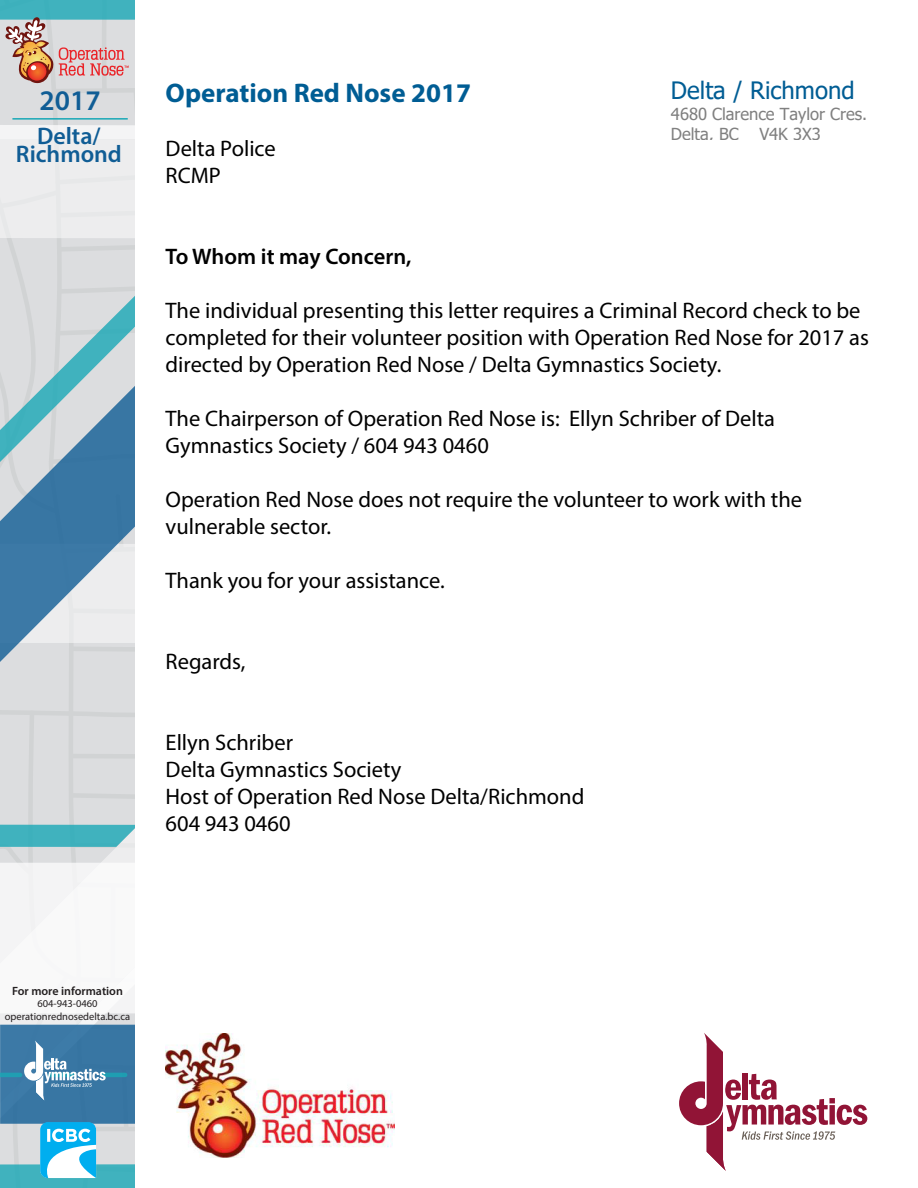
<style>
.page{position:relative;width:918px;height:1188px;background:#fff}
.page>*{position:absolute;margin:0;border:0;box-sizing:border-box;transform-origin:0 0}
.t1{font:600 28.5px "Myriad Pro";color:#105d95}
.t2{font:700 27px "Myriad Pro";color:#005d94}
.t3{font:24px "Tahoma";color:#005d94}
.t4{font:600 24px/18.5px "Myriad Pro";color:#105d95;text-align:center}
.t5{font:22.5px/27px "Myriad Pro";color:#000}
.t6{font:600 22.5px "Myriad Pro";color:#000}
.t7{font:16.5px/19.8px "Tahoma";color:#808080}
.t8{font:600 12px "Myriad Pro";color:#231f20}
.t9{font:10.5px/12.6px "Myriad Pro";color:#231f20;text-align:center}
</style>
<div class="page">
<img style="left:166px;top:1034px;width:228px;height:124px">
<svg style="left:679px;top:1033px;width:188px;height:138px"></svg>
<svg style="left:0;top:556px;width:135px;height:146px;background:#b3c5d3"></svg>
<svg style="left:0;top:0;width:135px;height:556px;background:#b1c5ce"></svg>
<hr style="left:12px;top:118px;width:116px;height:2px;background:#19a8b6">
<svg style="left:0;top:702px;width:135px;height:486px"></svg>
<p class="t1" style="left:40px;top:82px;width:63px">2017</p>
<p class="t4" style="left:16px;top:126px;width:108px">Delta/<br>Richmond</p>
<p class="t2" style="left:166px;top:75px;width:307px">Operation Red Nose 2017</p>
<p class="t5" style="left:166px;top:134px;width:112px">Delta Police<br>RCMP</p>
<p class="t3" style="left:671px;top:74px;width:185px">Delta / Richmond</p>
<p class="t7" style="left:671px;top:105px;width:198px">4680 Clarence Taylor Cres.<br>Delta, BC V4K 3X3</p>
<p class="t6" style="left:166px;top:242px;width:247px">To Whom it may Concern,</p>
<p class="t5" style="left:166px;top:296px;width:705px">The individual presenting this letter requires a Criminal Record check to be completed for their volunteer position with Operation Red Nose for 2017 as directed by Operation Red Nose / Delta Gymnastics Society.</p>
<p class="t5" style="left:166px;top:404px;width:611px">The Chairperson of Operation Red Nose is: Ellyn Schriber of Delta<br>Gymnastics Society / 604 943 0460</p>
<p class="t5" style="left:166px;top:485px;width:638px">Operation Red Nose does not require the volunteer to work with the vulnerable sector.</p>
<p class="t5" style="left:166px;top:566px;width:281px">Thank you for your assistance.</p>
<p class="t5" style="left:166px;top:647px;width:82px">Regards,</p>
<p class="t5" style="left:166px;top:728px;width:420px">Ellyn Schriber<br>Delta Gymnastics Society<br>Host of Operation Red Nose Delta/Richmond<br>604 943 0460</p>
<p class="t8" style="left:12px;top:983px;width:112px">For more information</p>
<p class="t9" style="left:5px;top:997px;width:127px">604-943-0460 operationrednosedelta.bc.ca</p>
</div>
